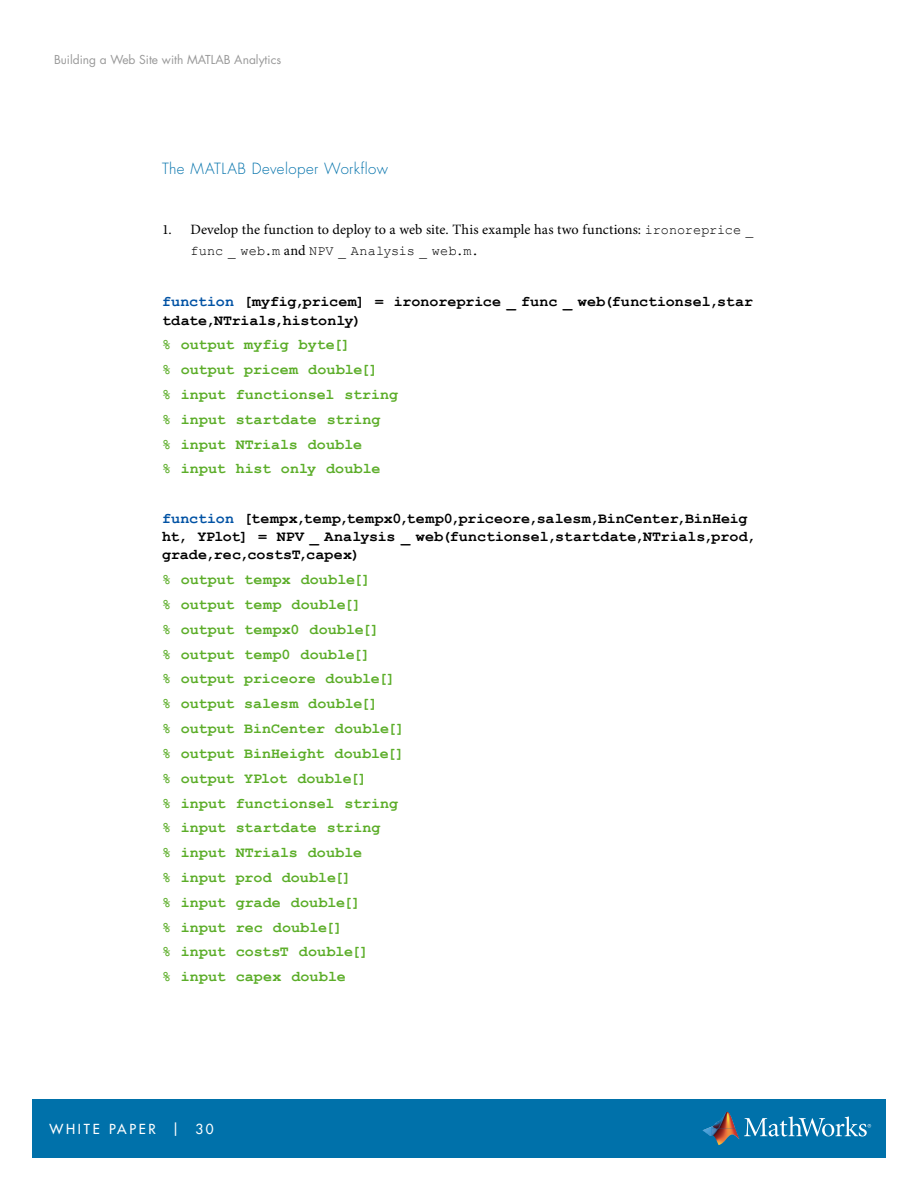
<style>
.page{position:relative;width:918px;height:1188px;background:#fff}
.page>*{position:absolute;margin:0;border:0;box-sizing:border-box;transform-origin:0 0}
.t1{font:700 15px/24.8px "Courier New";color:#5bad28}
.t2{font:700 15px/18px "Courier New";color:#000}
.t3{font:300 15px "Futura Std";letter-spacing:.03em;color:#0071aa}
.t4{font:14.25px "Minion Pro";letter-spacing:.005em;color:#000}
.t5{font:13.5px "Courier New";letter-spacing:.01em;color:#000}
.t6{font:500 13.5px "Futura Std";letter-spacing:.2em;color:#fff}
.t7{font:12px "Futura Std";color:#999}
.s1{font-family:"Courier New";font-size:13.5px}
.s2{font-family:"Minion Pro";font-size:14.25px}
.s3{color:#0052a4}
</style>
<div class="page">
<div style="left:32px;top:1099px;width:854px;height:59px;background:#0071aa"></div>
<img style="left:712px;top:1112px;width:23px;height:16px">
<svg style="left:703px;top:1127px;width:9px;height:9px"></svg>
<img style="left:712px;top:1128px;width:27px;height:17px">
<svg style="left:744px;top:1116px;width:127px;height:21px"></svg>
<p class="t7" style="left:54px;top:52px;width:229px">Building a Web Site with MATLAB Analytics</p>
<p class="t3" style="left:162px;top:160px;width:228px">The MATLAB Developer Workflow</p>
<p class="t4" style="left:162px;top:221px;width:593px">1. Develop the function to deploy to a web site. This example has two functions: <span class="s1">ironoreprice _</span></p>
<p class="t5" style="left:191px;top:242px;width:290px">func _ web.m <span class="s2">and</span> NPV _ Analysis _ web.m.</p>
<p class="t2" style="left:162px;top:292px;width:593px"><span class="s3">function</span> [myfig,pricem] = ironoreprice _ func _ web(functionsel,star tdate,NTrials,histonly)</p>
<p class="t1" style="left:162px;top:332px;width:238px">% output myfig byte[]<br>% output pricem double[]<br>% input functionsel string % input startdate string<br>% input NTrials double<br>% input hist only double</p>
<p class="t2" style="left:162px;top:509px;width:595px"><span class="s3">function</span> [tempx,temp,tempx0,temp0,priceore,salesm,BinCenter,BinHeig ht, YPlot] = NPV _ Analysis _ web(functionsel,startdate,NTrials,prod, grade,rec,costsT,capex)</p>
<p class="t1" style="left:162px;top:567px;width:244px">% output tempx double[]<br>% output temp double[]<br>% output tempx0 double[]<br>% output temp0 double[]<br>% output priceore double[] % output salesm double[]<br>% output BinCenter double[] % output BinHeight double[] % output YPlot double[]<br>% input functionsel string % input startdate string<br>% input NTrials double<br>% input prod double[]<br>% input grade double[]<br>% input rec double[]<br>% input costsT double[]<br>% input capex double</p>
<p class="t6" style="left:50px;top:1121px;width:166px">WHITE PAPER | 30</p>
</div>
